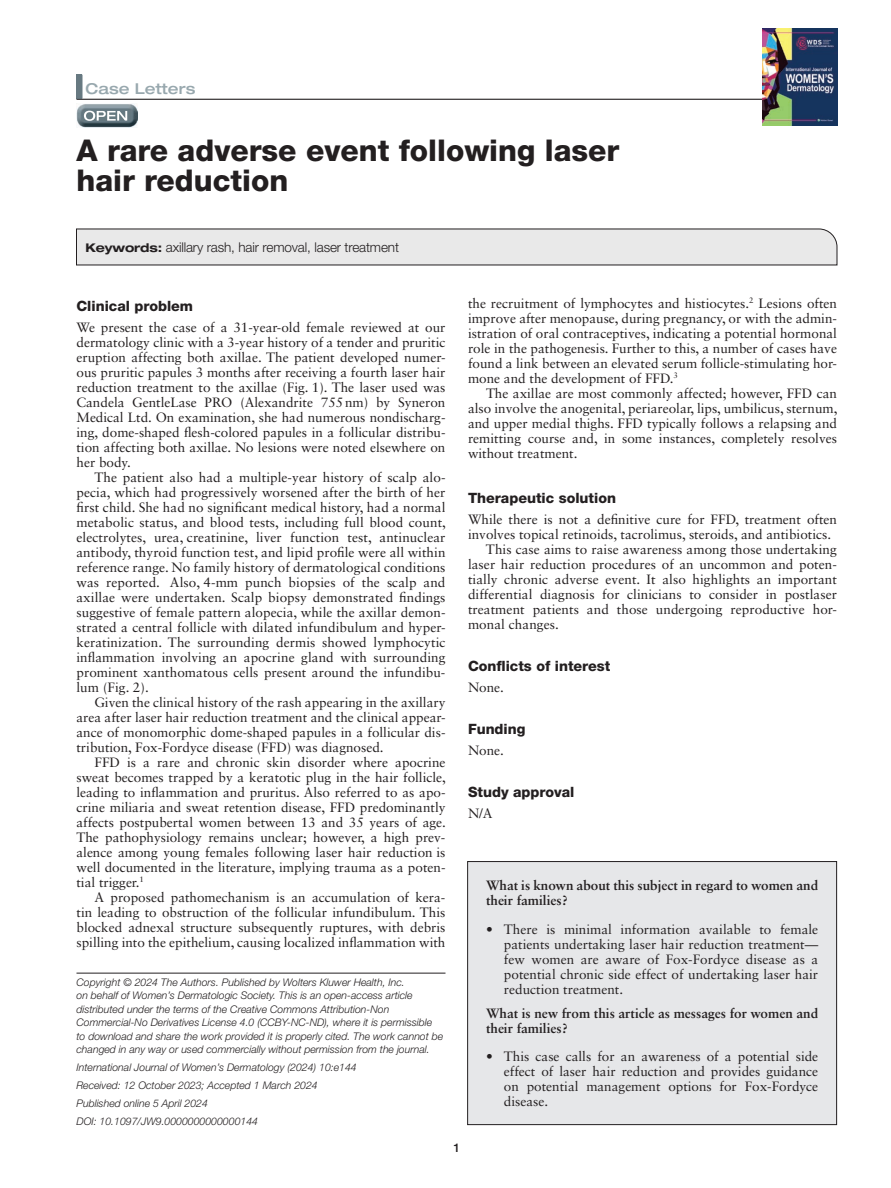
<style>
.page{position:relative;width:891px;height:1188px;background:#fff}
.page>*{position:absolute;margin:0;border:0;box-sizing:border-box;transform-origin:0 0}
.t1{font:800 30px/30px "Helvetica Neue LT Std";color:#231f20}
.t2{font:500 expanded 15px "Helvetica Neue LT Std";color:#98a8ae}
.t3{font:800 14.25px "Helvetica Neue LT Std";color:#231f20}
.t4{font:13.5px/15px "Sabon LT Std";color:#231f20;text-align:justify}
.t5{font:700 13.5px/15px "Sabon LT Std";color:#231f20}
.t6{font:300 13.5px "Helvetica Neue LT Std";letter-spacing:-.01em;color:#231f20}
.t7{font:500 12px "Helvetica Neue LT Std";color:#231f20}
.t8{font:italic 300 10.5px/13.5px "Helvetica Neue LT Std";color:#231f20}
.s1{font-weight:700;font-stretch:expanded;font-size:12px}
</style>
<div class="page">
<div style="left:76px;top:74px;width:6px;height:25px;background:#677981"></div>
<hr style="left:76px;top:99px;width:761px;height:1px;background:#231f20">
<img style="left:76px;top:104px;width:61px;height:24px">
<svg style="left:84px;top:111px;width:43px;height:10px"></svg>
<svg style="left:76px;top:228px;width:762px;height:38px;background:#dedede"></svg>
<div style="left:468px;top:862px;width:369px;height:263px;background:#e6e7e9"></div>
<div style="left:467px;top:861px;width:370px;height:264px;border:1px solid #231f20"></div>
<hr style="left:76px;top:973px;width:370px;height:1px;background:#231f20">
<img style="left:763px;top:28px;width:75px;height:97px">
<p class="t2" style="left:86px;top:80px;width:111px">Case Letters</p>
<h1 class="t1" style="left:76px;top:135px;width:544px">A rare adverse event following laser hair reduction</h1>
<p class="t6" style="left:86px;top:239px;width:315px"><span class="s1">Keywords:</span> axillary rash, hair removal, laser treatment</p>
<p class="t3" style="left:76px;top:297px;width:118px">Clinical problem</p>
<p class="t4" style="left:76px;top:319px;width:371px">We present the case of a 31-year-old female reviewed at our dermatology clinic with a 3-year history of a tender and pruritic eruption affecting both axillae. The patient developed numer&shy;ous pruritic papules 3 months after receiving a fourth laser hair reduction treatment to the axillae (Fig. 1). The laser used was Candela GentleLase PRO (Alexandrite 755nm) by Syneron Medical Ltd. On examination, she had numerous nondischarg&shy;ing, dome-shaped flesh-colored papules in a follicular distribu&shy;tion affecting both axillae. No lesions were noted elsewhere on her body.</p>
<p class="t4" style="left:76px;top:469px;width:371px;text-indent:18px">The patient also had a multiple-year history of scalp alo&shy;pecia, which had progressively worsened after the birth of her first child. She had no significant medical history, had a normal metabolic status, and blood tests, including full blood count, electrolytes, urea, creatinine, liver function test, antinuclear antibody, thyroid function test, and lipid profile were all within reference range. No family history of dermatological conditions was reported. Also, 4-mm punch biopsies of the scalp and axillae were undertaken. Scalp biopsy demonstrated findings suggestive of female pattern alopecia, while the axillar demon&shy;strated a central follicle with dilated infundibulum and hyper&shy;keratinization. The surrounding dermis showed lymphocytic inflammation involving an apocrine gland with surrounding prominent xanthomatous cells present around the infundibu&shy;lum (Fig. 2).</p>
<p class="t4" style="left:76px;top:694px;width:370px;text-indent:18px">Given the clinical history of the rash appearing in the axillary area after laser hair reduction treatment and the clinical appear&shy;ance of monomorphic dome-shaped papules in a follicular dis&shy;tribution, Fox-Fordyce disease (FFD) was diagnosed.</p>
<p class="t4" style="left:76px;top:754px;width:371px;text-indent:18px">FFD is a rare and chronic skin disorder where apocrine sweat becomes trapped by a keratotic plug in the hair follicle, leading to inflammation and pruritus. Also referred to as apo&shy;crine miliaria and sweat retention disease, FFD predominantly affects postpubertal women between 13 and 35 years of age.<br>The pathophysiology remains unclear; however, a high prev&shy;alence among young females following laser hair reduction is well documented in the literature, implying trauma as a poten&shy;tial trigger.<sup>1</sup></p>
<p class="t4" style="left:77px;top:889px;width:371px;text-indent:18px">A proposed pathomechanism is an accumulation of kera&shy;tin leading to obstruction of the follicular infundibulum. This blocked adnexal structure subsequently ruptures, with debris spilling into the epithelium, causing localized inflammation with</p>
<p class="t8" style="left:76px;top:975px;width:368px">Copyright © 2024 The Authors. Published by Wolters Kluwer Health, Inc.<br>on behalf of Women’s Dermatologic Society. This is an open-access article distributed under the terms of the Creative Commons Attribution-Non Commercial-No Derivatives License 4.0 (CCBY-NC-ND), where it is permissible to download and share the work provided it is properly cited. The work cannot be changed in any way or used commercially without permission from the journal.</p>
<p class="t8" style="left:76px;top:1058px;width:282px;line-height:18px">International Journal of Women’s Dermatology (2024) 10:e144<br>Received: 12 October 2023; Accepted 1 March 2024<br>Published online 5 April 2024<br>DOI: 10.1097/JW9.0000000000000144</p>
<p class="t7" style="left:453px;top:1140px;width:8px">1</p>
<p class="t4" style="left:468px;top:295px;width:371px">the recruitment of lymphocytes and histiocytes.<sup>2</sup> Lesions often improve after menopause, during pregnancy, or with the admin&shy;istration of oral contraceptives, indicating a potential hormonal role in the pathogenesis. Further to this, a number of cases have found a link between an elevated serum follicle-stimulating hor&shy;mone and the development of FFD.<sup>3</sup></p>
<p class="t4" style="left:468px;top:385px;width:371px;text-indent:18px">The axillae are most commonly affected; however, FFD can also involve the anogenital, periareolar, lips, umbilicus, sternum, and upper medial thighs. FFD typically follows a relapsing and remitting course and, in some instances, completely resolves without treatment.</p>
<p class="t3" style="left:468px;top:489px;width:150px">Therapeutic solution</p>
<p class="t4" style="left:468px;top:511px;width:371px">While there is not a definitive cure for FFD, treatment often</p>
<p class="t4" style="left:468px;top:526px;width:365px">involves topical retinoids, tacrolimus, steroids, and antibiotics.</p>
<p class="t4" style="left:486px;top:541px;width:352px">This case aims to raise awareness among those undertaking</p>
<p class="t4" style="left:468px;top:556px;width:370px">laser hair reduction procedures of an uncommon and poten-</p>
<p class="t4" style="left:468px;top:571px;width:371px">tially chronic adverse event. It also highlights an important</p>
<p class="t4" style="left:468px;top:586px;width:371px">differential diagnosis for clinicians to consider in postlaser</p>
<p class="t4" style="left:468px;top:601px;width:370px">treatment patients and those undergoing reproductive hor-</p>
<p class="t4" style="left:468px;top:616px;width:92px">monal changes.</p>
<p class="t3" style="left:468px;top:657px;width:144px">Conflicts of interest</p>
<p class="t4" style="left:468px;top:679px;width:38px">None.</p>
<p class="t3" style="left:468px;top:720px;width:59px">Funding</p>
<p class="t4" style="left:468px;top:742px;width:38px">None.</p>
<p class="t3" style="left:468px;top:783px;width:108px">Study approval</p>
<p class="t4" style="left:468px;top:805px;width:26px">N/A</p>
<p class="t5" style="left:486px;top:878px;width:334px">What is known about this subject in regard to women and their families?</p>
<p class="t4" style="left:504px;top:921px;width:316px;text-indent:-18px">• There is minimal information available to female patients undertaking laser hair reduction treatment— few women are aware of Fox-Fordyce disease as a potential chronic side effect of undertaking laser hair reduction treatment.</p>
<p class="t5" style="left:486px;top:1005px;width:334px">What is new from this article as messages for women and their families?</p>
<p class="t4" style="left:504px;top:1049px;width:316px;text-indent:-18px">• This case calls for an awareness of a potential side effect of laser hair reduction and provides guidance on potential management options for Fox-Fordyce disease.</p>
</div>
